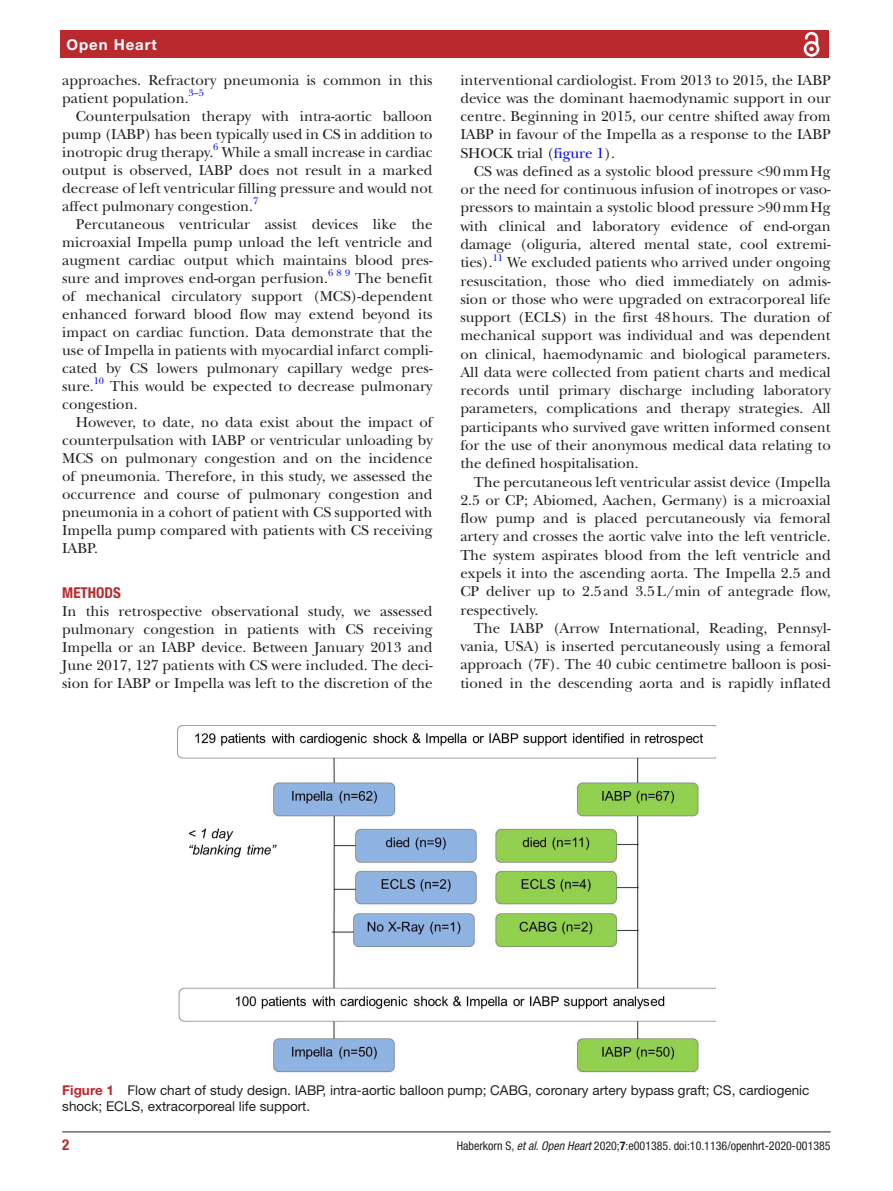
<style>
.page{position:relative;width:893px;height:1191px;background:#fff}
.page>*{position:absolute;margin:0;border:0;box-sizing:border-box;transform-origin:0 0}
.t1{font:15px/18.3px "New Baskerville";color:#231f20;text-align:justify}
.t2{font:700 15px "Helvetica Neue LT Std";letter-spacing:.065em;color:#fff}
.t3{font:700 condensed 15px "Helvetica Neue LT Std";color:#b9292e}
.t4{font:13.5px/16.2px "Helvetica Neue LT Std";color:#231f20}
.t5{font:condensed 12px "Helvetica Neue LT Std";color:#231f20}
.t6{font:9.9px "New Baskerville";color:#00f}
.s1{color:#00f}
.s2{font-weight:700;color:#b9292e}
.s3{font-style:italic}
.s4{font-weight:700}
</style>
<div class="page">
<div style="left:61px;top:31px;width:768px;height:27px;background:#b9292e"></div>
<hr style="left:62px;top:1131px;width:769px;height:1px;background:#231f20">
<svg style="left:803px;top:31px;width:17px;height:26px"></svg>
<img style="left:177px;top:725px;width:538px;height:349px">
<p class="t2" style="left:66px;top:35px;width:92px">Open Heart</p>
<p class="t1" style="left:62px;top:71px;width:372px">approaches. Refractory pneumonia is common in this patient population.</p>
<p class="t6" style="left:189px;top:87px;width:17px">3–5</p>
<p class="t1" style="left:62px;top:107px;width:372px;text-indent:14px">Counterpulsation therapy with intra-aortic balloon pump (IABP) has been typically used in CS in addition to inotropic drug therapy.</p>
<p class="t6" style="left:213px;top:141px;width:7px">6</p>
<p class="t1" style="left:62px;top:143px;width:372px;text-indent:160px">While a small increase in cardiac output is observed, IABP does not result in a marked decrease of left ventricular filling pressure and would not affect pulmonary congestion.</p>
<p class="t6" style="left:253px;top:195px;width:7px">7</p>
<p class="t1" style="left:62px;top:215px;width:372px;text-indent:14px">Percutaneous ventricular assist devices like the microaxial Impella pump unload the left ventricle and augment cardiac output which maintains blood pres&shy;sure and improves end-organ perfusion.</p>
<p class="t6" style="left:328px;top:267px;width:24px">6 8 9</p>
<p class="t1" style="left:62px;top:269px;width:372px;text-indent:293px">The benefit of mechanical circulatory support (MCS)-dependent enhanced forward blood flow may extend beyond its impact on cardiac function. Data demonstrate that the use of Impella in patients with myocardial infarct compli&shy;cated by CS lowers pulmonary capillary wedge pres&shy;sure.</p>
<p class="t6" style="left:94px;top:375px;width:12px">10</p>
<p class="t1" style="left:62px;top:377px;width:372px;text-indent:48px">This would be expected to decrease pulmonary congestion.</p>
<p class="t1" style="left:62px;top:413px;width:372px;text-indent:14px">However, to date, no data exist about the impact of counterpulsation with IABP or ventricular unloading by MCS on pulmonary congestion and on the incidence of pneumonia. Therefore, in this study, we assessed the occurrence and course of pulmonary congestion and pneumonia in a cohort of patient with CS supported with Impella pump compared with patients with CS receiving IABP.</p>
<p class="t3" style="left:62px;top:583px;width:60px">METHODS</p>
<p class="t1" style="left:62px;top:602px;width:372px">In this retrospective observational study, we assessed pulmonary congestion in patients with CS receiving Impella or an IABP device. Between January 2013 and June 2017, 127 patients with CS were included. The deci&shy;sion for IABP or Impella was left to the discretion of the</p>
<p class="t1" style="left:460px;top:71px;width:372px">interventional cardiologist. From 2013 to 2015, the IABP device was the dominant haemodynamic support in our centre. Beginning in 2015, our centre shifted away from IABP in favour of the Impella as a response to the IABP SHOCK trial (<span class="s1">figure 1</span>).</p>
<p class="t1" style="left:460px;top:162px;width:372px;text-indent:14px">CS was defined as a systolic blood pressure &lt;90mmHg or the need for continuous infusion of inotropes or vaso&shy;pressors to maintain a systolic blood pressure &gt;90mmHg with clinical and laboratory evidence of end-organ damage (oliguria, altered mental state, cool extremi&shy;ties).</p>
<p class="t6" style="left:493px;top:251px;width:12px">11</p>
<p class="t1" style="left:460px;top:253px;width:372px;text-indent:47px">We excluded patients who arrived under ongoing resuscitation, those who died immediately on admis&shy;sion or those who were upgraded on extracorporeal life support (ECLS) in the first 48hours. The duration of mechanical support was individual and was dependent on clinical, haemodynamic and biological parameters.<br>All data were collected from patient charts and medical records until primary discharge including laboratory parameters, complications and therapy strategies. All participants who survived gave written informed consent for the use of their anonymous medical data relating to the defined hospitalisation.</p>
<p class="t1" style="left:460px;top:473px;width:372px;text-indent:14px">The percutaneous left ventricular assist device (Impella 2.5 or CP; Abiomed, Aachen, Germany) is a microaxial flow pump and is placed percutaneously via femoral artery and crosses the aortic valve into the left ventricle.<br>The system aspirates blood from the left ventricle and expels it into the ascending aorta. The Impella 2.5 and CP deliver up to 2.5and 3.5L/min of antegrade flow, respectively.</p>
<p class="t1" style="left:460px;top:619px;width:372px;text-indent:14px">The IABP (Arrow International, Reading, Pennsyl&shy;vania, USA) is inserted percutaneously using a femoral approach (7F). The 40 cubic centimetre balloon is posi&shy;tioned in the descending aorta and is rapidly inflated</p>
<p class="t4" style="left:62px;top:1081px;width:749px"><span class="s2">Figure 1</span> Flow chart of study design. IABP, intra-aortic balloon pump; CABG, coronary artery bypass graft; CS, cardiogenic shock; ECLS, extracorporeal life support.</p>
<p class="t3" style="left:62px;top:1135px;width:9px">2</p>
<p class="t5" style="left:457px;top:1139px;width:375px">Haberkorn S<span class="s3">, et al. Open Heart</span> 2020;<span class="s4">7</span>:e001385. doi:10.1136/openhrt-2020-001385</p>
</div>
